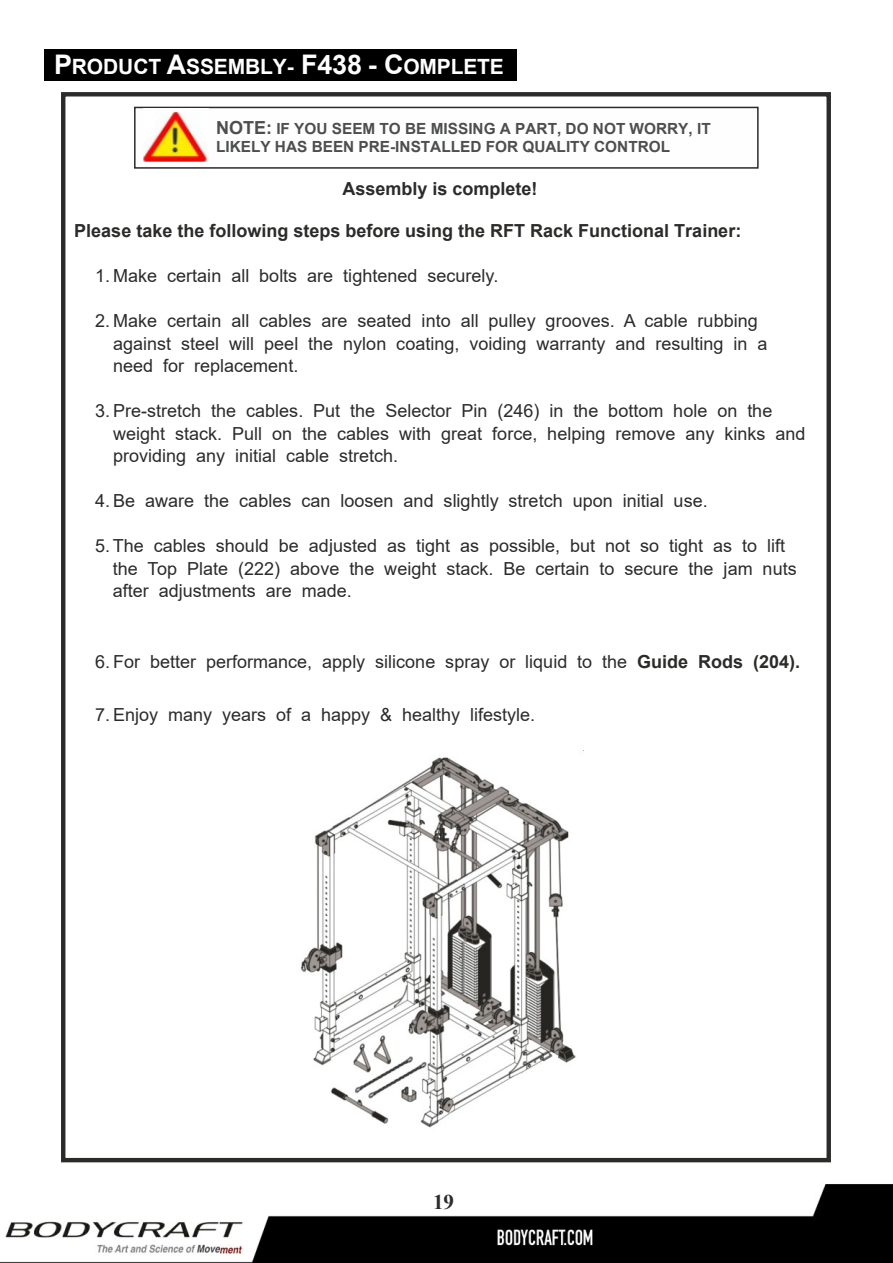
<style>
.page{position:relative;width:893px;height:1263px;background:#fff}
.page>*{position:absolute;margin:0;border:0;box-sizing:border-box;transform-origin:0 0}
.t1{font:700 21px "Arial";letter-spacing:-.005em;color:#fff}
.t2{font:700 21px "Times New Roman";color:#2c2b2a}
.t3{font:18px/22.5px "Arial";color:#2c2b2a}
.t4{font:700 18px "Arial";color:#2c2b2a}
.t5{font:700 15.3px/18.5px "Arial";color:#4c4f4d}
.s1{font-size:27px}
.s2{font-size:18px}
.s3{font-weight:700}
</style>
<div class="page">
<img style="left:0;top:1184px;width:893px;height:79px">
<div style="left:61px;top:92px;width:770px;height:1070px;border:4px solid #2c2b2a"></div>
<div style="left:44px;top:49px;width:473px;height:32px;background:#000"></div>
<img style="left:301px;top:757px;width:275px;height:371px">
<div style="left:134px;top:107px;width:625px;height:62px;background:#fefefe;border:2px solid #2c2b2a"></div>
<img style="left:143px;top:108px;width:66px;height:53px">
<p class="t1" style="left:54px;top:59px;width:451px"><span class="s1">P</span>RODUCT <span class="s1">A</span>SSEMBLY- <span class="s1">F438 - C</span>OMPLETE</p>
<p class="t5" style="left:216px;top:121px;width:496px"><span class="s2">NOTE:</span> IF YOU SEEM TO BE MISSING A PART, DO NOT WORRY, IT<br>LIKELY HAS BEEN PRE-INSTALLED FOR QUALITY CONTROL</p>
<p class="t4" style="left:342px;top:182px;width:197px">Assembly is complete!</p>
<p class="t4" style="left:74px;top:224px;width:669px">Please take the following steps before using the RFT Rack Functional Trainer:</p>
<p class="t3" style="left:95px;top:266px;width:405px">1. Make certain all bolts are tightened securely.</p>
<p class="t3" style="left:113px;top:311px;width:656px;text-indent:-18px">2. Make certain all cables are seated into all pulley grooves. A cable rubbing against steel will peel the nylon coating, voiding warranty and resulting in a need for replacement.</p>
<p class="t3" style="left:113px;top:401px;width:694px;text-indent:-18px">3. Pre-stretch the cables. Put the Selector Pin (246) in the bottom hole on the weight stack. Pull on the cables with great force, helping remove any kinks and providing any initial cable stretch.</p>
<p class="t3" style="left:95px;top:491px;width:614px">4. Be aware the cables can loosen and slightly stretch upon initial use.</p>
<p class="t3" style="left:113px;top:536px;width:685px;text-indent:-18px">5. The cables should be adjusted as tight as possible, but not so tight as to lift the Top Plate (222) above the weight stack. Be certain to secure the jam nuts after adjustments are made.</p>
<p class="t3" style="left:95px;top:652px;width:707px">6. For better performance, apply silicone spray or liquid to the <span class="s3">Guide Rods (204).</span></p>
<p class="t3" style="left:95px;top:705px;width:442px">7. Enjoy many years of a happy &amp; healthy lifestyle.</p>
<p class="t2" style="left:433px;top:1195px;width:23px">19</p>
</div>
